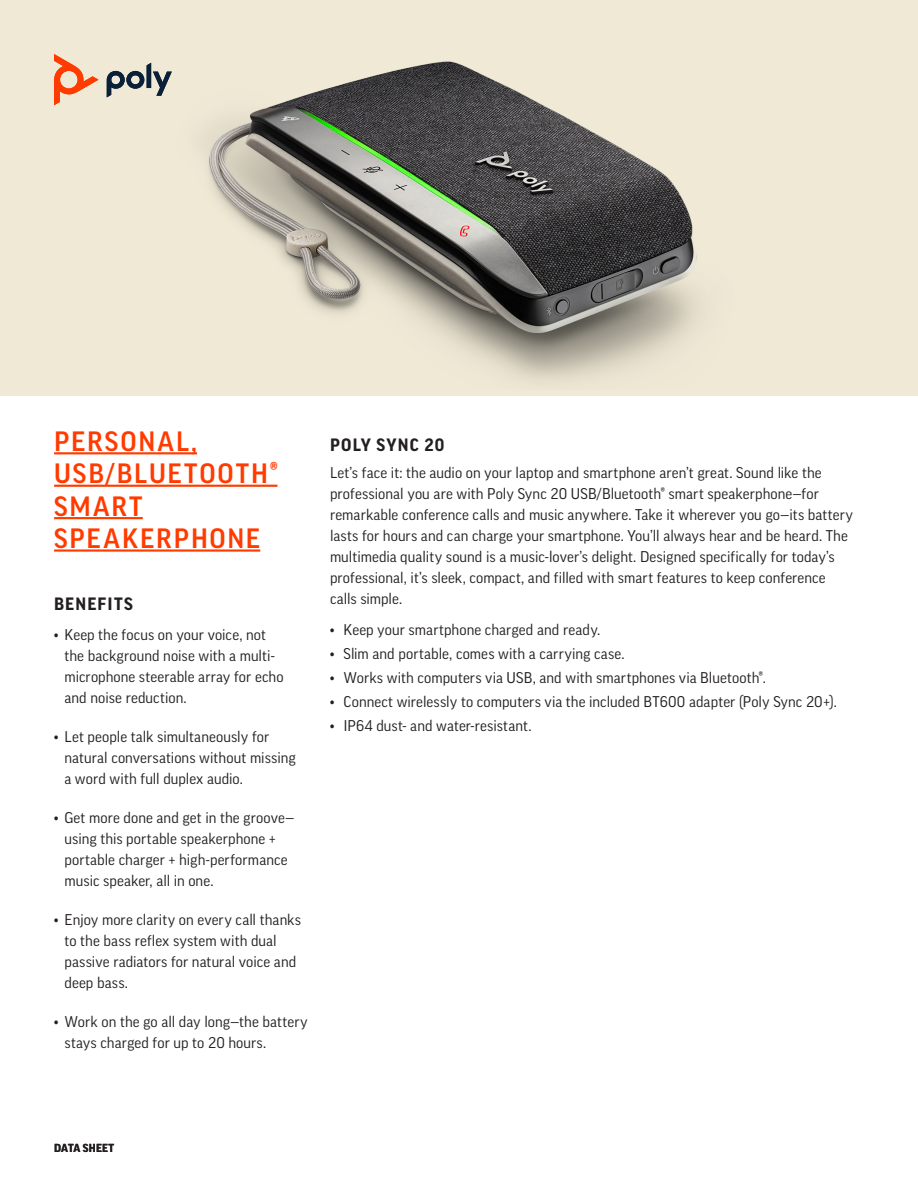
<style>
.page{position:relative;width:918px;height:1188px;background:#fff}
.page>*{position:absolute;margin:0;border:0;box-sizing:border-box;transform-origin:0 0}
.headline{font:500 27px/32.4px "Good Pro";letter-spacing:.07em;color:#ff3b00}
.subhead{font:700 17.25px "Good Pro";letter-spacing:.07em;color:#231f20}
.body_copy{font:15px/21px "Good Pro";letter-spacing:.005em;color:#231f20}
.type_of_collateral{font:700 11.25px "Good Pro";letter-spacing:.02em;color:#231f20}
</style>
<div class="page">
<div style="left:0;top:0;width:918px;height:395px;background:#f0e9d6"></div>
<svg style="left:107px;top:63px;width:62px;height:34px"></svg>
<svg style="left:54px;top:54px;width:44px;height:51px"></svg>
<hr style="left:54px;top:452px;width:143px;height:2px;background:#ff3b00">
<hr style="left:54px;top:485px;width:224px;height:2px;background:#ff3b00">
<hr style="left:54px;top:517px;width:89px;height:2px;background:#ff3b00">
<hr style="left:54px;top:549px;width:206px;height:3px;background:#ff3b00">
<img style="left:205px;top:61px;width:497px;height:335px">
<p class="headline" style="left:54px;top:425px;width:225px">PERSONAL,<br>USB/BLUETOOTH®<br>SMART<br>SPEAKERPHONE</p>
<p class="subhead" style="left:54px;top:594px;width:80px">BENEFITS</p>
<p class="body_copy" style="left:64px;top:624px;width:221px;text-indent:-10px">• Keep the focus on your voice, not the background noise with a multi&shy;microphone steerable array for echo and noise reduction.</p>
<p class="body_copy" style="left:64px;top:726px;width:233px;text-indent:-10px">• Let people talk simultaneously for natural conversations without missing a word with full duplex audio.</p>
<p class="body_copy" style="left:64px;top:807px;width:231px;text-indent:-10px">• Get more done and get in the groove— using this portable speakerphone + portable charger + high-performance music speaker, all in one.</p>
<p class="body_copy" style="left:64px;top:909px;width:238px;text-indent:-10px">• Enjoy more clarity on every call thanks to the bass reflex system with dual passive radiators for natural voice and deep bass.</p>
<p class="body_copy" style="left:64px;top:1011px;width:245px;text-indent:-10px">• Work on the go all day long—the battery stays charged for up to 20 hours.</p>
<p class="subhead" style="left:330px;top:435px;width:116px">POLY SYNC 20</p>
<p class="body_copy" style="left:330px;top:462px;width:525px">Let’s face it: the audio on your laptop and smartphone aren’t great. Sound like the professional you are with Poly Sync 20 USB/Bluetooth® smart speakerphone—for remarkable conference calls and music anywhere. Take it wherever you go—its battery lasts for hours and can charge your smartphone. You’ll always hear and be heard. The multimedia quality sound is a music-lover’s delight. Designed specifically for today’s professional, it’s sleek, compact, and filled with smart features to keep conference calls simple.</p>
<p class="body_copy" style="left:330px;top:619px;width:272px">• Keep your smartphone charged and ready.</p>
<p class="body_copy" style="left:330px;top:643px;width:296px">• Slim and portable, comes with a carrying case.</p>
<p class="body_copy" style="left:330px;top:667px;width:437px">• Works with computers via USB, and with smartphones via Bluetooth®.</p>
<p class="body_copy" style="left:330px;top:691px;width:508px">• Connect wirelessly to computers via the included BT600 adapter (Poly Sync 20+).</p>
<p class="body_copy" style="left:330px;top:715px;width:203px">• IP64 dust- and water-resistant.</p>
<p class="type_of_collateral" style="left:54px;top:1142px;width:62px">DATA SHEET</p>
</div>
